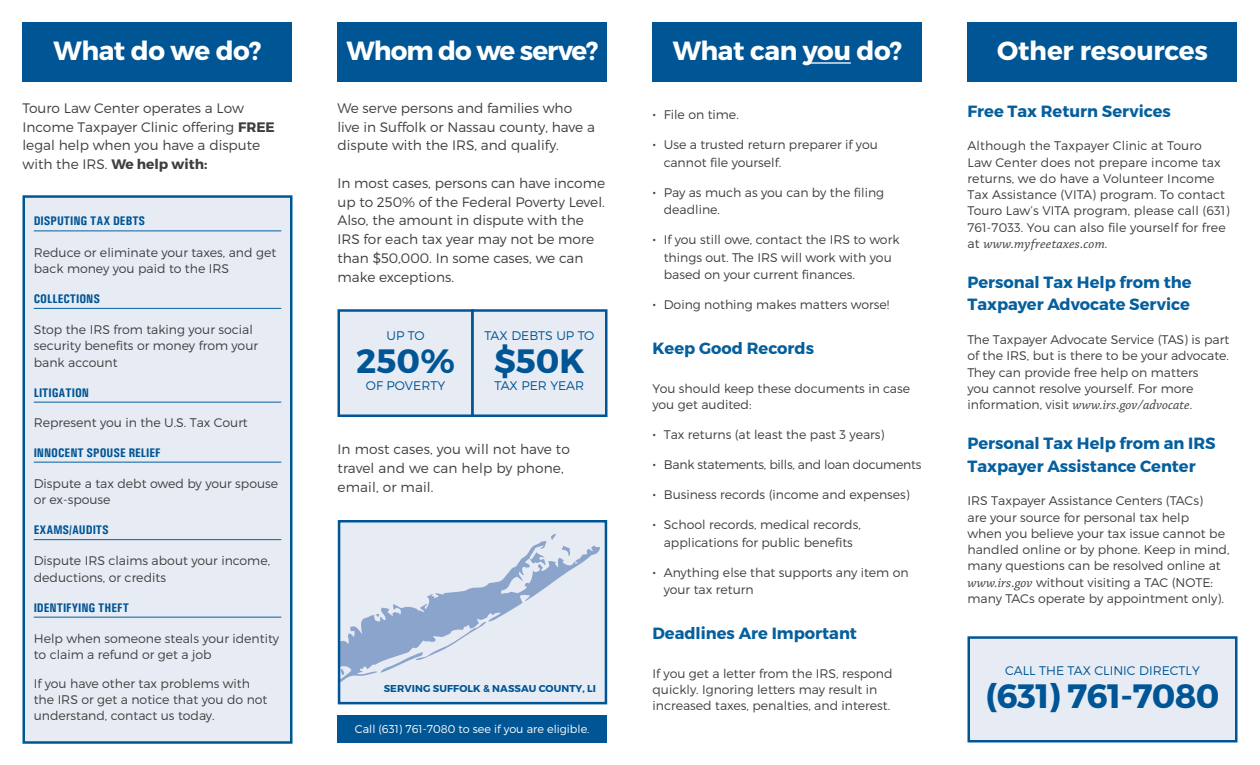
<style>
.page{position:relative;width:1260px;height:765px;background:#fff}
.page>*{position:absolute;margin:0;border:0;box-sizing:border-box;transform-origin:0 0}
.t1{font:700 33.75px "Montserrat";letter-spacing:-.02em;color:#005595}
.t2{font:700 26.25px "Montserrat";letter-spacing:-.02em;color:#fff}
.t3{font:700 26.25px "Montserrat";letter-spacing:-.04em;color:#fff}
.t4{font:700 16.25px/22.5px "Montserrat";color:#055f9d}
.t5{font:300 13.75px/18.8px "Montserrat";color:#3e3e3f}
.t6{font:italic 13.75px "Chaparral Pro";letter-spacing:.005em;color:#3e3e3f}
.t7{font:300 12.5px/16.2px "Montserrat";color:#3e3e3f}
.t8{font:700 12.5px "Univers Condensed";color:#005595}
.t9{font:300 12.5px "Montserrat";color:#005595}
.t10{font:300 12.5px "Montserrat";letter-spacing:-.02em;color:#3e3e3f}
.t11{font:300 11.25px "Montserrat";color:#fff}
.t12{font:700 10px "Montserrat";letter-spacing:.01em;color:#005595}
.s1{font-weight:700}
.s2{font-size:15px}
.s3{font-family:"Montserrat";font-weight:300;font-style:normal;font-size:12.5px}
.s4{font-family:"Chaparral Pro";font-weight:400;font-style:italic;font-size:13.75px}
</style>
<div class="page">
<div style="left:22px;top:195px;width:270px;height:549px;background:#e7ecf4;border:2px solid #005595"></div>
<div style="left:338px;top:22px;width:270px;height:60px;background:#005595"></div>
<div style="left:652px;top:22px;width:270px;height:60px;background:#005595"></div>
<div style="left:968px;top:22px;width:270px;height:60px;background:#005595"></div>
<div style="left:22px;top:22px;width:270px;height:60px;background:#005595"></div>
<hr style="left:34px;top:230px;width:247px;height:1px;background:#055f9d">
<hr style="left:34px;top:308px;width:247px;height:1px;background:#055f9d">
<hr style="left:34px;top:402px;width:247px;height:1px;background:#055f9d">
<hr style="left:34px;top:462px;width:247px;height:1px;background:#055f9d">
<hr style="left:34px;top:539px;width:247px;height:1px;background:#055f9d">
<hr style="left:34px;top:617px;width:247px;height:1px;background:#055f9d">
<hr style="left:803px;top:62px;width:48px;height:2px;background:#fff">
<div style="left:969px;top:638px;width:267px;height:103px;background:#e7ecf4"></div>
<div style="left:968px;top:636px;width:270px;height:106px;border:2px solid #005595"></div>
<div style="left:339px;top:311px;width:133px;height:105px;background:#e7ecf4"></div>
<div style="left:338px;top:309px;width:136px;height:108px;border:2px solid #005595"></div>
<div style="left:473px;top:311px;width:133px;height:105px;background:#e7ecf4"></div>
<div style="left:471px;top:309px;width:137px;height:108px;border:2px solid #005595"></div>
<div style="left:339px;top:521px;width:267px;height:182px;background:#e7ecf4"></div>
<svg style="left:341px;top:534px;width:259px;height:148px"></svg>
<div style="left:338px;top:520px;width:269px;height:184px;border:2px solid #005595"></div>
<div style="left:338px;top:715px;width:269px;height:27px;background:#005595"></div>
<p class="t2" style="left:54px;top:35px;width:209px">What do we do?</p>
<p class="t5" style="left:22px;top:98px;width:254px">Touro Law Center operates a Low<br>Income Taxpayer Clinic offering <span class="s1">FREE </span>legal help when you have a dispute with the IRS. <span class="s1">We help with:</span></p>
<p class="t8" style="left:34px;top:214px;width:113px">DISPUTING TAX DEBTS</p>
<p class="t7" style="left:34px;top:244px;width:244px">Reduce or eliminate your taxes, and get back money you paid to the IRS</p>
<p class="t8" style="left:34px;top:291px;width:68px">COLLECTIONS</p>
<p class="t7" style="left:34px;top:321px;width:226px">Stop the IRS from taking your social security benefits or money from your bank account</p>
<p class="t8" style="left:34px;top:385px;width:57px">LITIGATION</p>
<p class="t7" style="left:34px;top:414px;width:216px">Represent you in the U.S. Tax Court</p>
<p class="t8" style="left:34px;top:445px;width:128px">INNOCENT SPOUSE RELIEF</p>
<p class="t7" style="left:34px;top:475px;width:246px">Dispute a tax debt owed by your spouse or ex-spouse</p>
<p class="t8" style="left:34px;top:522px;width:77px">EXAMS/AUDITS</p>
<p class="t7" style="left:34px;top:553px;width:238px">Dispute IRS claims about your income, deductions, or credits</p>
<p class="t8" style="left:34px;top:600px;width:97px">IDENTIFYING THEFT</p>
<p class="t7" style="left:34px;top:630px;width:247px">Help when someone steals your identity to claim a refund or get a job</p>
<p class="t7" style="left:34px;top:675px;width:235px">If you have other tax problems with the IRS or get a notice that you do not understand, contact us today.</p>
<p class="t3" style="left:347px;top:35px;width:253px">Whom do we serve?</p>
<p class="t5" style="left:338px;top:98px;width:259px">We serve persons and families who live in Suffolk or Nassau county, have a dispute with the IRS, and qualify.</p>
<p class="t5" style="left:338px;top:173px;width:269px">In most cases, persons can have income up to 250% of the Federal Poverty Level.<br>Also, the amount in dispute with the IRS for each tax year may not be more than $50,000. In some cases, we can make exceptions.</p>
<p class="t9" style="left:387px;top:328px;width:39px">UP TO</p>
<p class="t1" style="left:356px;top:340px;width:100px">250%</p>
<p class="t9" style="left:366px;top:378px;width:81px">OF POVERTY</p>
<p class="t9" style="left:484px;top:328px;width:111px">TAX DEBTS UP TO</p>
<p class="t1" style="left:494px;top:340px;width:92px">$50K</p>
<p class="t9" style="left:495px;top:378px;width:91px">TAX PER YEAR</p>
<p class="t5" style="left:338px;top:440px;width:234px">In most cases, you will not have to travel and we can help by phone, email, or mail.</p>
<p class="t12" style="left:384px;top:683px;width:214px">SERVING SUFFOLK &amp; NASSAU COUNTY, LI</p>
<p class="t11" style="left:355px;top:722px;width:236px">Call (631) 761-7080 to see if you are eligible.</p>
<p class="t2" style="left:673px;top:35px;width:231px">What can you do?</p>
<p class="t7" style="left:652px;top:106px;width:88px"><span class="s2">•</span> File on time.</p>
<p class="t7" style="left:664px;top:136px;width:216px;line-height:17.5px;text-indent:-11px"><span class="s2">•</span> Use a trusted return preparer if you cannot file yourself.</p>
<p class="t7" style="left:664px;top:183px;width:222px;line-height:17.5px;text-indent:-11px"><span class="s2">•</span> Pay as much as you can by the filing deadline.</p>
<p class="t7" style="left:664px;top:231px;width:237px;line-height:17.5px;text-indent:-11px"><span class="s2">•</span> If you still owe, contact the IRS to work things out. The IRS will work with you based on your current finances.</p>
<p class="t7" style="left:652px;top:296px;width:238px"><span class="s2">•</span> Doing nothing makes matters worse!</p>
<p class="t4" style="left:652px;top:337px;width:163px">Keep Good Records</p>
<p class="t7" style="left:652px;top:380px;width:259px">You should keep these documents in case you get audited:</p>
<p class="t7" style="left:652px;top:426px;width:234px"><span class="s2">•</span> Tax returns (at least the past 3 years)</p>
<p class="t10" style="left:652px;top:457px;width:270px"><span class="s2">•</span> Bank statements, bills, and loan documents</p>
<p class="t7" style="left:652px;top:486px;width:259px"><span class="s2">•</span> Business records (income and expenses)</p>
<p class="t7" style="left:652px;top:516px;width:210px;line-height:17.5px;text-align:center"><span class="s2">•</span> School records, medical records, applications for public benefits</p>
<p class="t7" style="left:664px;top:563px;width:246px;line-height:17.5px;text-indent:-11px"><span class="s2">•</span> Anything else that supports any item on your tax return</p>
<p class="t4" style="left:652px;top:622px;width:206px">Deadlines Are Important</p>
<p class="t7" style="left:652px;top:665px;width:242px">If you get a letter from the IRS, respond quickly. Ignoring letters may result in increased taxes, penalties, and interest.</p>
<p class="t2" style="left:997px;top:35px;width:212px">Other resources</p>
<p class="t4" style="left:968px;top:100px;width:205px">Free Tax Return Services</p>
<p class="t7" style="left:968px;top:138px;width:264px">Although the Taxpayer Clinic at Touro<br>Law Center does not prepare income tax returns, we do have a Volunteer Income Tax Assistance (VITA) program. To contact Touro Law’s VITA program, please call (631)<br>761-7033. You can also file yourself for free</p>
<p class="t6" style="left:968px;top:236px;width:141px"><span class="s3">at</span> www.myfreetaxes.com<span class="s3">.</span></p>
<p class="t4" style="left:968px;top:271px;width:226px">Personal Tax Help from the<br>Taxpayer Advocate Service</p>
<p class="t7" style="left:968px;top:331px;width:263px">The Taxpayer Advocate Service (TAS) is part of the IRS, but is there to be your advocate.<br>They can provide free help on matters<br>you cannot resolve yourself. For more</p>
<p class="t6" style="left:968px;top:397px;width:226px"><span class="s3">information, visit</span> www.irs.gov/advocate<span class="s3">.</span></p>
<p class="t4" style="left:968px;top:432px;width:250px">Personal Tax Help from an IRS<br>Taxpayer Assistance Center</p>
<p class="t7" style="left:968px;top:493px;width:264px">IRS Taxpayer Assistance Centers (TACs)<br>are your source for personal tax help<br>when you believe your tax issue cannot be handled online or by phone. Keep in mind, many questions can be resolved online at <span class="s4">www.irs.gov</span> without visiting a TAC (NOTE: many TACs operate by appointment only).</p>
<p class="t9" style="left:1005px;top:663px;width:196px">CALL THE TAX CLINIC DIRECTLY</p>
<p class="t1" style="left:986px;top:675px;width:235px">(631) 761-7080</p>
</div>
